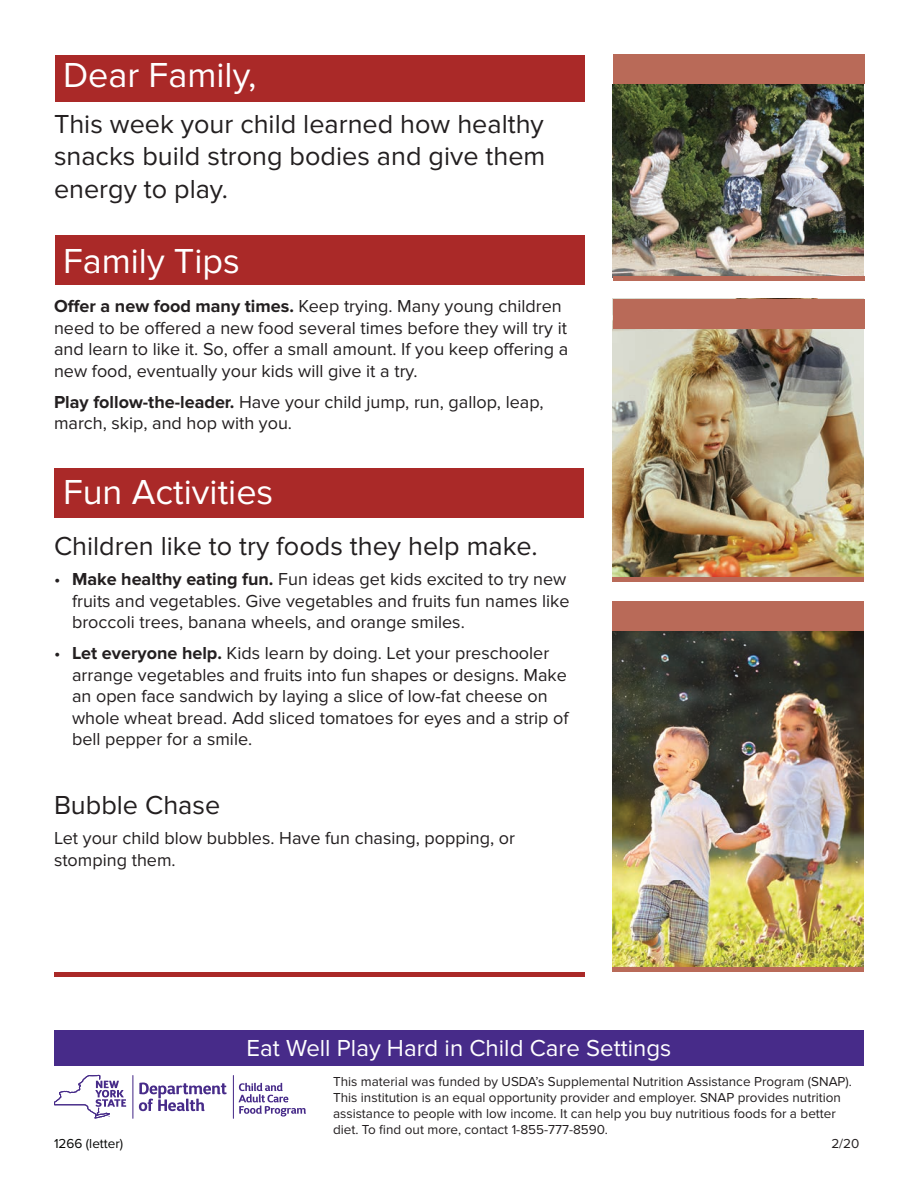
<style>
.page{position:relative;width:918px;height:1188px;background:#fff}
.page>*{position:absolute;margin:0;border:0;box-sizing:border-box;transform-origin:0 0}
.t1{font:36px "Proxima Nova";color:#fff}
.t2{font:27px/32.4px "Proxima Nova";color:#231f20;text-align:justify}
.text{font:24px "Proxima Nova";color:#fff}
.hanging_indent{font:18px/21.6px "Proxima Nova";color:#231f20}
.t3{font:13.5px/16.2px "Proxima Nova";color:#231f20}
.t4{font:13.5px "Proxima Nova";color:#040503}
.s1{font-weight:700}
.s2{color:#fff}
</style>
<div class="page">
<div style="left:54px;top:1030px;width:810px;height:36px;background:#472b89"></div>
<svg style="left:139px;top:1083px;width:88px;height:28px"></svg>
<hr style="left:132px;top:1075px;width:1px;height:44px;background:#472b89">
<svg style="left:54px;top:1075px;width:72px;height:44px"></svg>
<hr style="left:233px;top:1075px;width:1px;height:44px;background:#472b89">
<svg style="left:239px;top:1083px;width:67px;height:34px"></svg>
<img style="left:612px;top:631px;width:252px;height:337px">
<img style="left:612px;top:84px;width:252px;height:193px">
<img style="left:612px;top:299px;width:252px;height:278px">
<div style="left:56px;top:236px;width:529px;height:49px;background:#aa2928"></div>
<div style="left:54px;top:468px;width:530px;height:50px;background:#aa2928"></div>
<div style="left:613px;top:299px;width:252px;height:30px;background:#b96a58"></div>
<div style="left:612px;top:601px;width:252px;height:30px;background:#b96a58"></div>
<div style="left:613px;top:54px;width:252px;height:30px;background:#b96a58"></div>
<div style="left:613px;top:276px;width:252px;height:5px;background:#b96a58"></div>
<hr style="left:612px;top:577px;width:252px;height:4px;background:#b96a58">
<hr style="left:612px;top:968px;width:252px;height:4px;background:#b96a58">
<div style="left:56px;top:55px;width:529px;height:46px;background:#aa2928"></div>
<hr style="left:54px;top:972px;width:531px;height:4px;background:#aa2928">
<p class="t1" style="left:63px;top:54px;width:195px">Dear Family,</p>
<p class="t2" style="left:54px;top:108px;width:493px">This week your child learned how healthy snacks build strong bodies and give them energy to play.</p>
<p class="t1" style="left:63px;top:240px;width:178px">Family Tips</p>
<p class="hanging_indent" style="left:54px;top:296px;width:516px"><span class="s1">Offer a new food many times.</span> Keep trying. Many young children need to be offered a new food several times before they will try it and learn to like it. So, offer a small amount. If you keep offering a new food, eventually your kids will give it a try.</p>
<p class="hanging_indent" style="left:54px;top:391px;width:491px"><span class="s1">Play follow-the-leader.</span> Have your child jump, run, gallop, leap, march, skip, and hop with you.</p>
<p class="t1" style="left:63px;top:472px;width:212px">Fun Activities</p>
<p class="t2" style="left:54px;top:530px;width:485px">Children like to try foods they help make.</p>
<p class="hanging_indent" style="left:72px;top:569px;width:499px;text-indent:-18px">• <span class="s1">Make healthy eating fun.</span> Fun ideas get kids excited to try new fruits and vegetables. Give vegetables and fruits fun names like broccoli trees, banana wheels, and orange smiles.</p>
<p class="hanging_indent" style="left:72px;top:643px;width:498px;text-indent:-18px">• <span class="s1">Let everyone help.</span> Kids learn by doing. Let your preschooler arrange vegetables and fruits into fun shapes or designs. Make an open face sandwich by laying a slice of low-fat cheese on whole wheat bread. Add sliced tomatoes for eyes and a strip of bell pepper for a smile.</p>
<p class="t2" style="left:54px;top:789px;width:168px">Bubble Chase</p>
<p class="hanging_indent" style="left:54px;top:828px;width:463px">Let your child blow bubbles. Have fun chasing, popping, or stomping them.</p>
<p class="text" style="left:247px;top:1034px;width:426px">Eat Well Play Hard in Child Care Settings</p>
<p class="t3" style="left:333px;top:1073px;width:520px">This material was funded by USDA’s Supplemental Nutrition Assistance Program (SNAP).<br>This institution is an equal opportunity provider and employer. SNAP provides nutrition assistance to people with low income. It can help you buy nutritious foods for a better diet. To find out more, contact 1-855-777-8590.</p>
<p class="t4" style="left:54px;top:1135px;width:133px">1266 (letter)<span class="s2">1265 letter</span></p>
<p class="t3" style="left:831px;top:1135px;width:30px">2/20</p>
</div>
